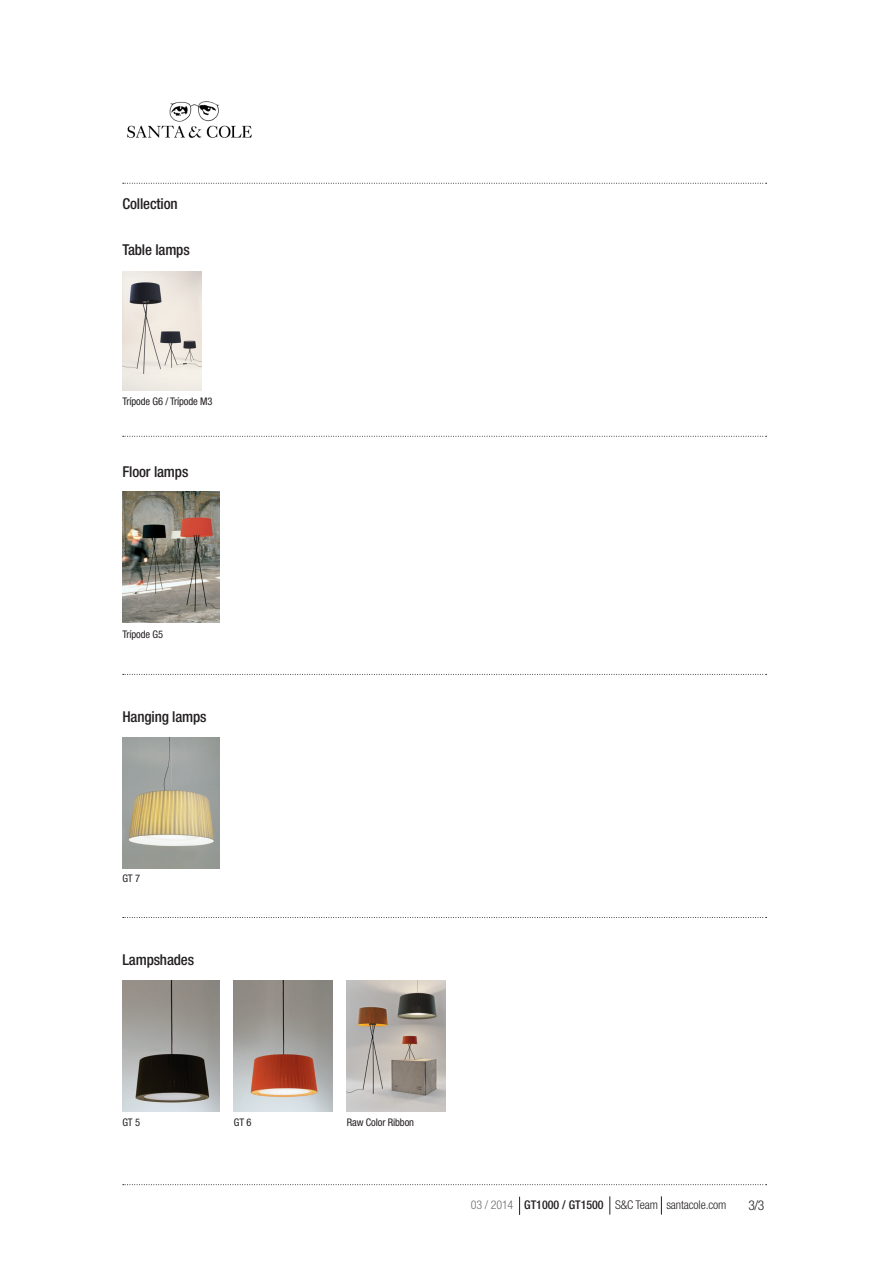
<style>
.page{position:relative;width:893px;height:1263px;background:#fff}
.page>*{position:absolute;margin:0;border:0;box-sizing:border-box;transform-origin:0 0}
.t1{font:500 condensed 15px "Helvetica Neue LT Std";letter-spacing:-.01em;color:#231f20}
.t2{font:300 condensed 13.5px "Helvetica Neue LT Std";color:#231f20}
.t3{font:300 condensed 12px "Helvetica Neue LT Std";letter-spacing:-.01em;color:#231f20}
.t4{font:condensed 10.5px "Helvetica Neue LT Std";letter-spacing:-.01em;color:#231f20}
.s1{color:#6c6d70}
.s2{font-weight:500}
</style>
<div class="page">
<svg style="left:123px;top:1184px;width:644px;height:1px"></svg>
<img style="left:127px;top:101px;width:125px;height:37px">
<svg style="left:123px;top:183px;width:644px;height:1px"></svg>
<svg style="left:123px;top:674px;width:644px;height:1px"></svg>
<svg style="left:123px;top:917px;width:644px;height:1px"></svg>
<svg style="left:123px;top:436px;width:644px;height:1px"></svg>
<img style="left:122px;top:492px;width:98px;height:131px">
<img style="left:122px;top:272px;width:80px;height:118px">
<img style="left:122px;top:737px;width:98px;height:131px">
<img style="left:122px;top:980px;width:98px;height:131px">
<img style="left:234px;top:980px;width:98px;height:131px">
<img style="left:347px;top:980px;width:98px;height:131px">
<svg style="left:661px;top:1196px;width:1px;height:18px"></svg>
<svg style="left:609px;top:1196px;width:1px;height:18px"></svg>
<svg style="left:519px;top:1197px;width:1px;height:18px"></svg>
<p class="t1" style="left:122px;top:194px;width:57px">Collection</p>
<p class="t1" style="left:122px;top:241px;width:69px">Table lamps</p>
<p class="t4" style="left:122px;top:395px;width:92px">Trípode G6 / Trípode M3</p>
<p class="t1" style="left:122px;top:462px;width:67px">Floor lamps</p>
<p class="t4" style="left:122px;top:628px;width:42px">Trípode G5</p>
<p class="t1" style="left:122px;top:708px;width:86px">Hanging lamps</p>
<p class="t4" style="left:122px;top:873px;width:19px">GT 7</p>
<p class="t1" style="left:122px;top:951px;width:73px">Lampshades</p>
<p class="t4" style="left:122px;top:1116px;width:19px">GT 5</p>
<p class="t4" style="left:234px;top:1116px;width:19px">GT 6</p>
<p class="t4" style="left:347px;top:1116px;width:69px">Raw Color Ribbon</p>
<p class="t3" style="left:471px;top:1198px;width:257px"><span class="s1">03 / 2014</span> <span class="s2">GT1000 / GT1500</span> S&amp;C Team santacole.com</p>
<p class="t2" style="left:749px;top:1198px;width:17px">3/3</p>
</div>
